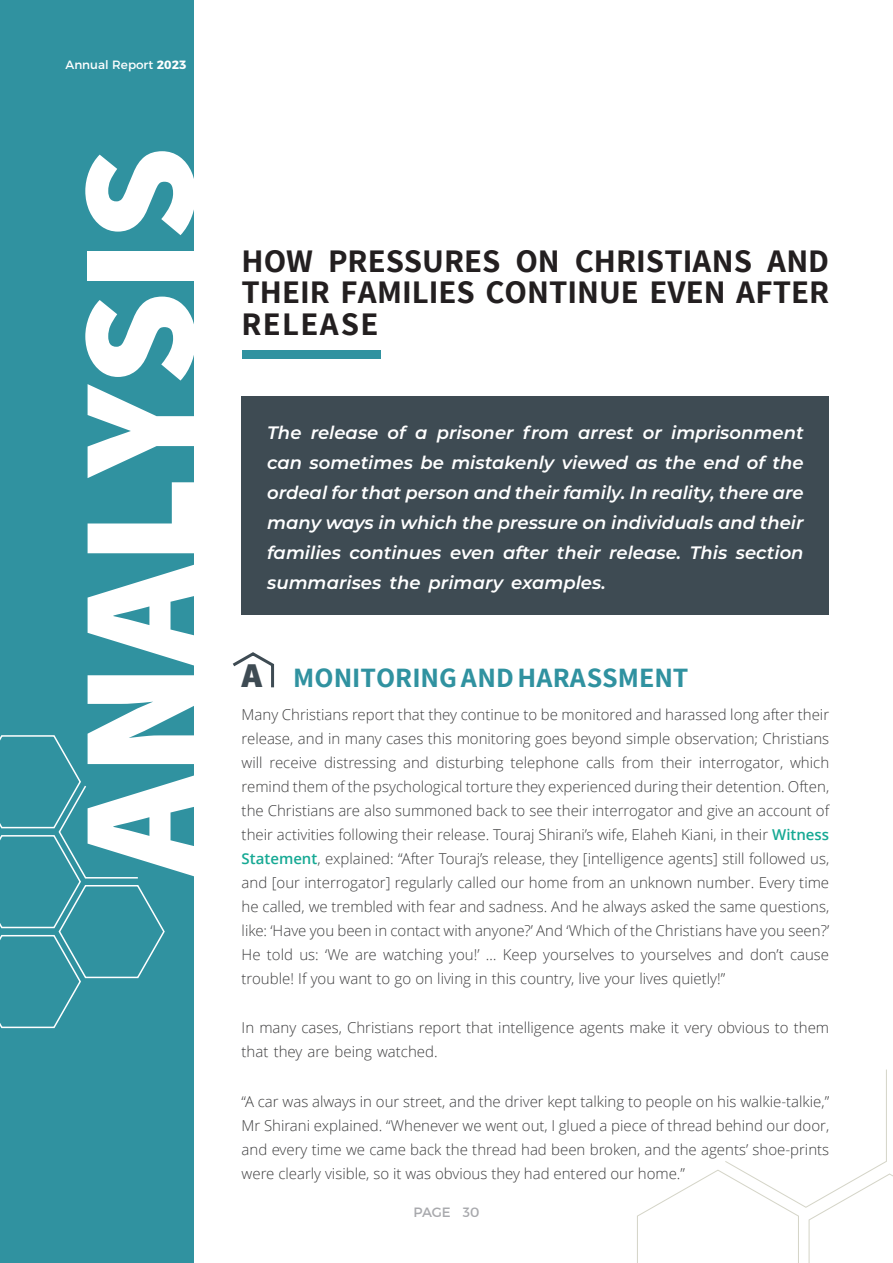
<style>
.page{position:relative;width:893px;height:1263px;background:#fff}
.page>*{position:absolute;margin:0;border:0;box-sizing:border-box;transform-origin:0 0}
.t1{font:900 142.5px "Anjoman";color:#fff}
.t2{font:700 30px/31.5px "Anjoman";color:#231f20;text-align:justify}
.t3{font:700 25.5px "Anjoman";color:#3092a0}
.t4{font:italic 600 18px/30px "Montserrat";color:#fff;text-align:justify}
.t5{font:300 15px/24px "Open Sans";color:#3e3e3f;text-align:justify}
.t6{font:13.5px "Montserrat";letter-spacing:-.01em;color:#a8a9ad}
.t7{font:12px "Montserrat";color:#fff}
.s1{font-weight:700}
.s2{font-weight:900;font-size:30px;color:#3e4b53}
.s3{font-weight:600;color:#16a994}
</style>
<div class="page">
<div style="left:0;top:0;width:193px;height:1263px;background:#3092a0"></div>
<svg style="left:0;top:735px;width:165px;height:294px"></svg>
<svg style="left:637px;top:1069px;width:256px;height:194px"></svg>
<div style="left:242px;top:350px;width:138px;height:9px;background:#3092a0"></div>
<div style="left:242px;top:396px;width:587px;height:219px;background:#3e4b53"></div>
<svg style="left:232px;top:652px;width:43px;height:36px"></svg>
<p class="t7" style="left:65px;top:55px;width:122px">Annual Report <span class="s1">2023</span></p>
<h1 class="t1" style="left:62px;top:875px;width:730px;rotate:-90deg">ANALYSIS</h1>
<h2 class="t2" style="left:242px;top:245px;width:589px">HOW PRESSURES ON CHRISTIANS AND THEIR FAMILIES CONTINUE EVEN AFTER RELEASE</h2>
<p class="t4" style="left:267px;top:417px;width:538px">The release of a prisoner from arrest or imprisonment can sometimes be mistakenly viewed as the end of the ordeal for that person and their family. In reality, there are many ways in which the pressure on individuals and their families continues even after their release. This section summarises the primary examples.</p>
<h3 class="t3" style="left:242px;top:664px;width:448px"><span class="s2">A</span> MONITORING AND HARASSMENT</h3>
<p class="t5" style="left:242px;top:702px;width:589px">Many Christians report that they continue to be monitored and harassed long after their release, and in many cases this monitoring goes beyond simple observation; Christians will receive distressing and disturbing telephone calls from their interrogator, which remind them of the psychological torture they experienced during their detention. Often, the Christians are also summoned back to see their interrogator and give an account of their activities following their release. Touraj Shirani’s wife, Elaheh Kiani, in their <span class="s3">Witness Statement</span>, explained: “After Touraj’s release, they [intelligence agents] still followed us, and [our interrogator] regularly called our home from an unknown number. Every time he called, we trembled with fear and sadness. And he always asked the same questions, like: ‘Have you been in contact with anyone?’ And ‘Which of the Christians have you seen?’ He told us: ‘We are watching you!’ … Keep yourselves to yourselves and don’t cause trouble! If you want to go on living in this country, live your lives quietly!”</p>
<p class="t5" style="left:242px;top:1015px;width:589px">In many cases, Christians report that intelligence agents make it very obvious to them that they are being watched.</p>
<p class="t5" style="left:242px;top:1089px;width:589px">“A car was always in our street, and the driver kept talking to people on his walkie-talkie,” Mr Shirani explained. “Whenever we went out, I glued a piece of thread behind our door, and every time we came back the thread had been broken, and the agents’ shoe-prints were clearly visible, so it was obvious they had entered our home.”</p>
<p class="t6" style="left:413px;top:1201px;width:67px">PAGE 30</p>
</div>
